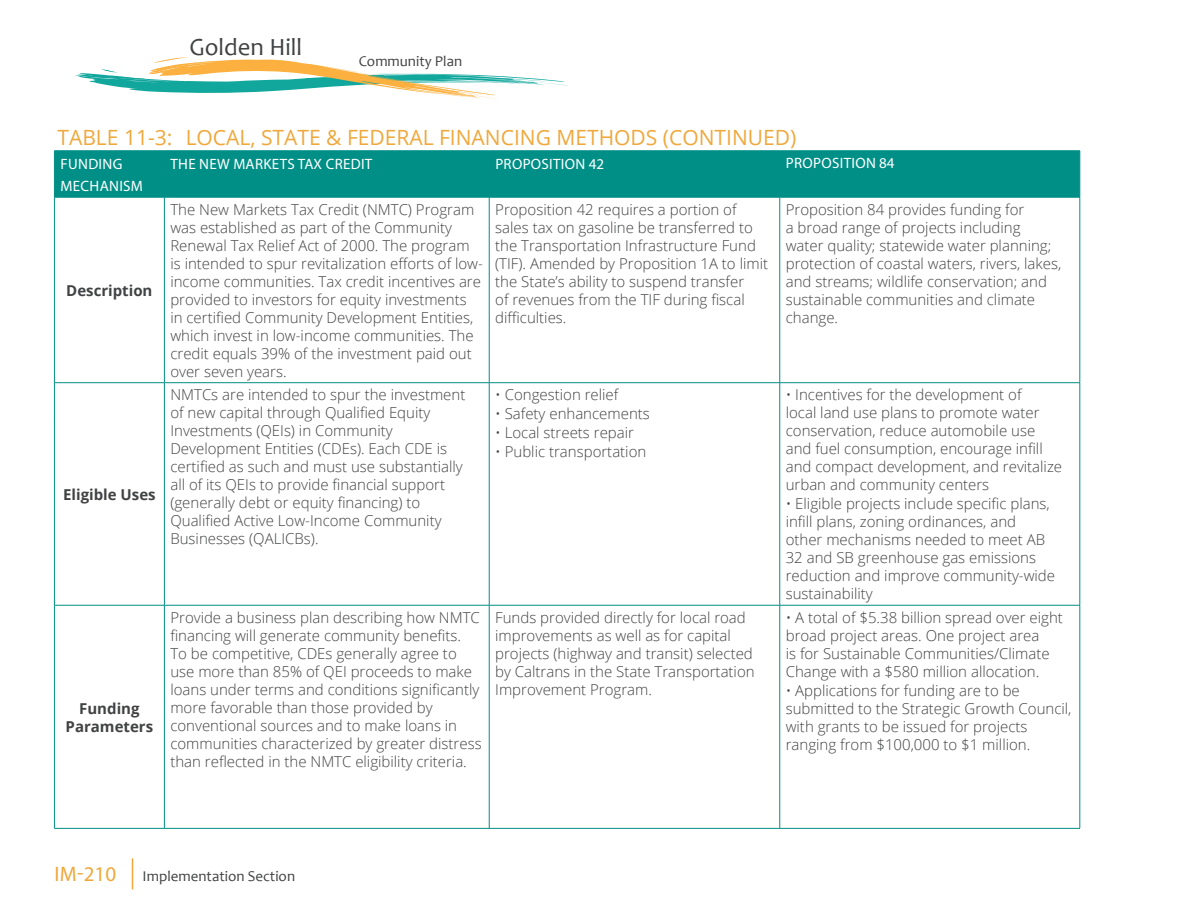
<style>
.page{position:relative;width:1188px;height:918px;background:#fff}
.page>*{position:absolute;margin:0;border:0;box-sizing:border-box;transform-origin:0 0}
.t1{font:24.75px "Candara";color:#414243}
.Tables_no_number{font:21px "Open Sans";color:#efa83c}
.t2{font:21px "Myriad Pro";color:#efa83c}
.table_text{font:300 15px/18px "Open Sans";color:#414243}
.Table_Header{font:15px/22.5px "Myriad Pro";letter-spacing:.02em;color:#fff}
.table_text-2{font:700 15px/18px "Open Sans";color:#414243;text-align:center}
.t3{font:15px "Candara";color:#414243}
</style>
<div class="page">
<div style="left:55px;top:152px;width:1025px;height:45px;background:#008f86"></div>
<hr style="left:54px;top:151px;width:110px;height:1px;background:#008f86">
<hr style="left:54px;top:151px;width:1px;height:46px;background:#008f86">
<hr style="left:164px;top:151px;width:325px;height:1px;background:#008f86">
<hr style="left:164px;top:151px;width:1px;height:46px;background:#008f86">
<hr style="left:489px;top:151px;width:291px;height:1px;background:#008f86">
<hr style="left:489px;top:151px;width:1px;height:46px;background:#008f86">
<hr style="left:780px;top:151px;width:300px;height:1px;background:#008f86">
<hr style="left:779px;top:151px;width:1px;height:46px;background:#008f86">
<hr style="left:1080px;top:151px;width:1px;height:46px;background:#008f86">
<hr style="left:54px;top:197px;width:110px;height:1px;background:#008f86">
<hr style="left:54px;top:197px;width:1px;height:186px;background:#008f86">
<hr style="left:164px;top:197px;width:325px;height:1px;background:#008f86">
<hr style="left:164px;top:197px;width:1px;height:186px;background:#008f86">
<hr style="left:489px;top:197px;width:291px;height:1px;background:#008f86">
<hr style="left:489px;top:197px;width:1px;height:186px;background:#008f86">
<hr style="left:780px;top:197px;width:300px;height:1px;background:#008f86">
<hr style="left:779px;top:197px;width:1px;height:186px;background:#008f86">
<hr style="left:1080px;top:197px;width:1px;height:186px;background:#008f86">
<hr style="left:54px;top:382px;width:110px;height:1px;background:#008f86">
<hr style="left:54px;top:383px;width:1px;height:222px;background:#008f86">
<hr style="left:164px;top:382px;width:325px;height:1px;background:#008f86">
<hr style="left:164px;top:383px;width:1px;height:222px;background:#008f86">
<hr style="left:489px;top:382px;width:291px;height:1px;background:#008f86">
<hr style="left:489px;top:383px;width:1px;height:222px;background:#008f86">
<hr style="left:780px;top:382px;width:300px;height:1px;background:#008f86">
<hr style="left:779px;top:383px;width:1px;height:222px;background:#008f86">
<hr style="left:1080px;top:383px;width:1px;height:222px;background:#008f86">
<hr style="left:54px;top:605px;width:110px;height:1px;background:#008f86">
<hr style="left:54px;top:605px;width:1px;height:223px;background:#008f86">
<hr style="left:164px;top:605px;width:325px;height:1px;background:#008f86">
<hr style="left:164px;top:605px;width:1px;height:223px;background:#008f86">
<hr style="left:489px;top:605px;width:291px;height:1px;background:#008f86">
<hr style="left:489px;top:605px;width:1px;height:223px;background:#008f86">
<hr style="left:780px;top:605px;width:300px;height:1px;background:#008f86">
<hr style="left:779px;top:605px;width:1px;height:223px;background:#008f86">
<hr style="left:1080px;top:605px;width:1px;height:223px;background:#008f86">
<hr style="left:54px;top:828px;width:110px;height:1px;background:#008f86">
<hr style="left:164px;top:828px;width:325px;height:1px;background:#008f86">
<hr style="left:489px;top:828px;width:291px;height:1px;background:#008f86">
<hr style="left:780px;top:828px;width:300px;height:1px;background:#008f86">
<svg style="left:75px;top:57px;width:493px;height:42px"></svg>
<hr style="left:132px;top:858px;width:1px;height:31px;background:#efa83c">
<h1 class="t1" style="left:189px;top:31px;width:114px">Golden Hill</h1>
<p class="t3" style="left:359px;top:52px;width:105px">Community Plan</p>
<p class="Tables_no_number" style="left:57px;top:123px;width:740px">TABLE 11-3: LOCAL, STATE &amp; FEDERAL FINANCING METHODS (CONTINUED)</p>
<p class="Table_Header" style="left:61px;top:152px;width:84px">FUNDING<br>MECHANISM</p>
<p class="Table_Header" style="left:171px;top:152px;width:203px">THE NEW MARKETS TAX CREDIT</p>
<p class="Table_Header" style="left:495px;top:152px;width:110px">PROPOSITION 42</p>
<p class="Table_Header" style="left:786px;top:151px;width:110px">PROPOSITION 84</p>
<p class="table_text-2" style="left:66px;top:281px;width:88px">Description</p>
<p class="table_text-2" style="left:63px;top:485px;width:94px">Eligible Uses</p>
<p class="table_text-2" style="left:66px;top:699px;width:89px">Funding<br>Parameters</p>
<p class="table_text" style="left:170px;top:200px;width:314px">The New Markets Tax Credit (NMTC) Program was established as part of the Community Renewal Tax Relief Act of 2000. The program is intended to spur revitalization efforts of low&shy;income communities. Tax credit incentives are provided to investors for equity investments<br>in certified Community Development Entities, which invest in low-income communities. The credit equals 39% of the investment paid out over seven years.</p>
<p class="table_text" style="left:495px;top:200px;width:274px">Proposition 42 requires a portion of sales tax on gasoline be transferred to the Transportation Infrastructure Fund (TIF). Amended by Proposition 1A to limit the State’s ability to suspend transfer<br>of revenues from the TIF during fiscal difficulties.</p>
<p class="table_text" style="left:786px;top:200px;width:277px">Proposition 84 provides funding for<br>a broad range of projects including water quality; statewide water planning; protection of coastal waters, rivers, lakes, and streams; wildlife conservation; and sustainable communities and climate change.</p>
<p class="table_text" style="left:170px;top:385px;width:297px">NMTCs are intended to spur the investment of new capital through Qualified Equity Investments (QEIs) in Community Development Entities (CDEs). Each CDE is certified as such and must use substantially all of its QEIs to provide financial support (generally debt or equity financing) to Qualified Active Low-Income Community Businesses (QALICBs).</p>
<p class="table_text" style="left:495px;top:385px;width:125px">• Congestion relief</p>
<p class="table_text" style="left:495px;top:404px;width:156px">• Safety enhancements</p>
<p class="table_text" style="left:495px;top:423px;width:140px">• Local streets repair</p>
<p class="table_text" style="left:495px;top:443px;width:153px">• Public transportation</p>
<p class="table_text" style="left:786px;top:385px;width:278px">• Incentives for the development of<br>local land use plans to promote water conservation, reduce automobile use and fuel consumption, encourage infill and compact development, and revitalize urban and community centers</p>
<p class="table_text" style="left:786px;top:494px;width:271px">• Eligible projects include specific plans, infill plans, zoning ordinances, and other mechanisms needed to meet AB 32 and SB greenhouse gas emissions reduction and improve community-wide sustainability</p>
<p class="table_text" style="left:170px;top:608px;width:313px">Provide a business plan describing how NMTC financing will generate community benefits.<br>To be competitive, CDEs generally agree to use more than 85% of QEI proceeds to make loans under terms and conditions significantly more favorable than those provided by conventional sources and to make loans in communities characterized by greater distress than reflected in the NMTC eligibility criteria.</p>
<p class="table_text" style="left:495px;top:608px;width:261px">Funds provided directly for local road improvements as well as for capital projects (highway and transit) selected by Caltrans in the State Transportation Improvement Program.</p>
<p class="table_text" style="left:786px;top:608px;width:279px">• A total of $5.38 billion spread over eight broad project areas. One project area<br>is for Sustainable Communities/Climate Change with a $580 million allocation.</p>
<p class="table_text" style="left:786px;top:681px;width:287px">• Applications for funding are to be submitted to the Strategic Growth Council, with grants to be issued for projects ranging from $100,000 to $1 million.</p>
<h2 class="t2" style="left:54px;top:861px;width:63px">IM-210</h2>
<p class="t3" style="left:143px;top:867px;width:154px">Implementation Section</p>
</div>
